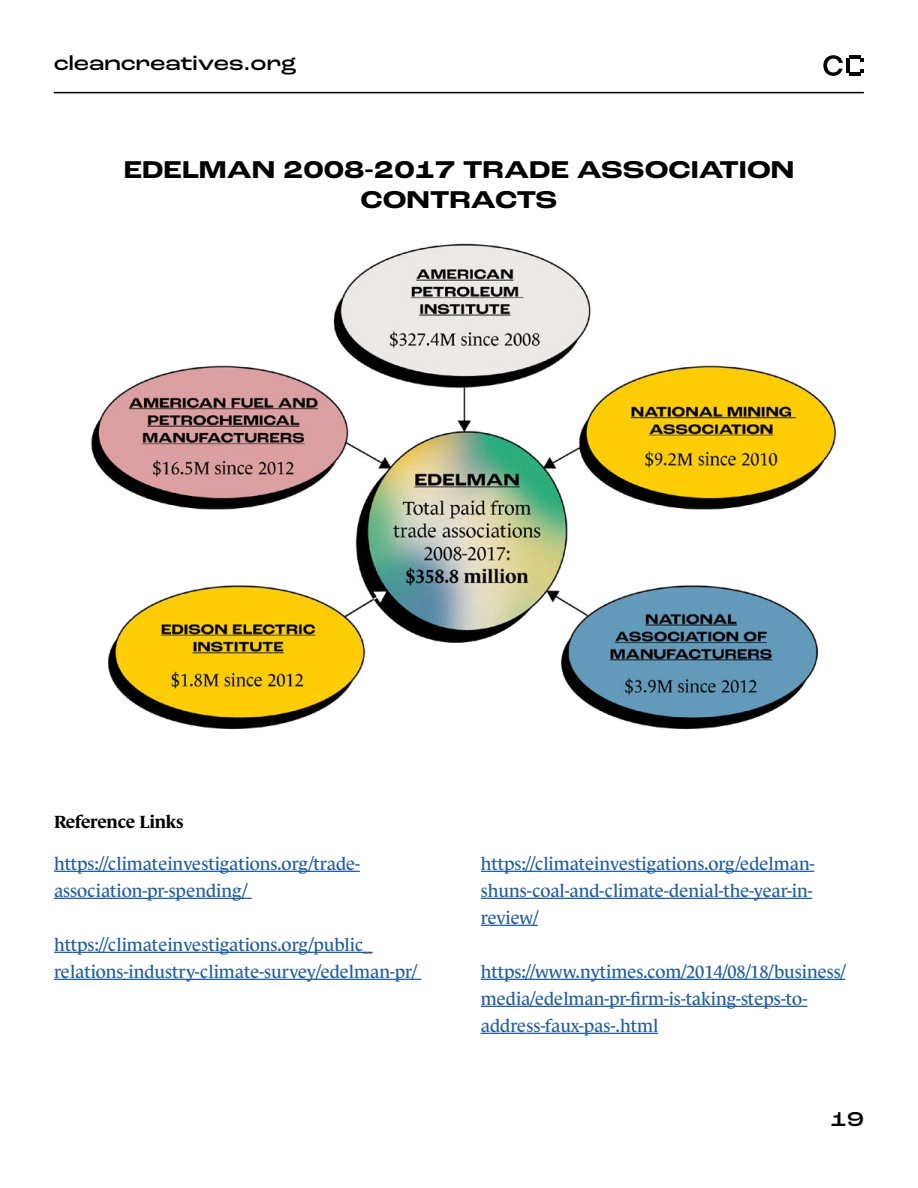
<style>
.page{position:relative;width:918px;height:1188px;background:#fff}
.page>*{position:absolute;margin:0;border:0;box-sizing:border-box;transform-origin:0 0}
.t1{font:700 expanded 25.5px/30px "Roc Grotesk";color:#000;text-align:center}
.t2{font:500 expanded 21px "Roc Grotesk";color:#000}
.t3{font:18px/27px "Le Monde Journal Std";color:#215e9e}
.t4{font:700 18px "Le Monde Journal Std";letter-spacing:-.01em;color:#000}
</style>
<div class="page">
<hr style="left:54px;top:92px;width:810px;height:1px;background:#000101">
<svg style="left:823px;top:55px;width:20px;height:21px"></svg>
<hr style="left:846px;top:58px;width:3px;height:15px;background:#000101">
<svg style="left:849px;top:55px;width:15px;height:7px"></svg>
<svg style="left:849px;top:70px;width:15px;height:6px"></svg>
<img style="left:91px;top:243px;width:745px;height:487px">
<hr style="left:54px;top:871px;width:306px;height:1px;background:#215e9e">
<hr style="left:54px;top:898px;width:198px;height:1px;background:#215e9e">
<hr style="left:54px;top:952px;width:318px;height:1px;background:#215e9e">
<hr style="left:54px;top:979px;width:367px;height:1px;background:#215e9e">
<hr style="left:481px;top:871px;width:333px;height:1px;background:#215e9e">
<hr style="left:481px;top:898px;width:331px;height:1px;background:#215e9e">
<hr style="left:481px;top:925px;width:57px;height:1px;background:#215e9e">
<hr style="left:481px;top:979px;width:364px;height:1px;background:#215e9e">
<hr style="left:481px;top:1006px;width:326px;height:1px;background:#215e9e">
<hr style="left:481px;top:1033px;width:177px;height:1px;background:#215e9e">
<p class="t2" style="left:54px;top:50px;width:244px">cleancreatives.org</p>
<h1 class="t1" style="left:124px;top:156px;width:672px">EDELMAN 2008-2017 TRADE ASSOCIATION<br>CONTRACTS</h1>
<p class="t4" style="left:54px;top:812px;width:131px">Reference Links</p>
<p class="t3" style="left:54px;top:850px;width:307px">https://climateinvestigations.org/trade&shy;association-pr-spending/</p>
<p class="t3" style="left:54px;top:931px;width:364px">https://climateinvestigations.org/public_ relations-industry-climate-survey/edelman-pr/</p>
<p class="t3" style="left:481px;top:850px;width:335px;text-align:justify">https://climateinvestigations.org/edelman&shy;shuns-coal-and-climate-denial-the-year-in&shy;review/</p>
<p class="t3" style="left:481px;top:958px;width:366px">https://www.nytimes.com/2014/08/18/business/ media/edelman-pr-firm-is-taking-steps-to&shy;address-faux-pas-.html</p>
<p class="t2" style="left:830px;top:1106px;width:35px">19</p>
</div>
